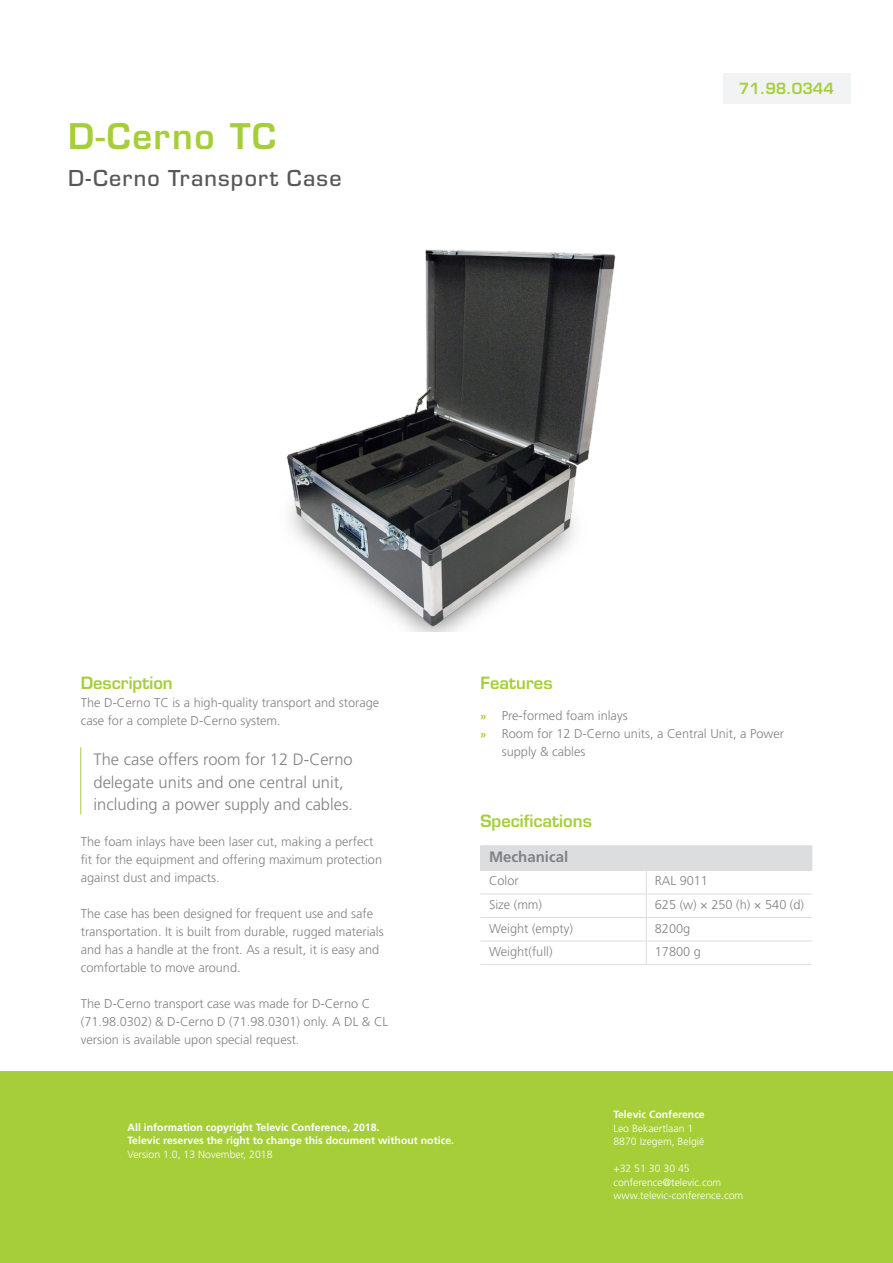
<style>
.page{position:relative;width:893px;height:1263px;background:#fff}
.page>*{position:absolute;margin:0;border:0;box-sizing:border-box;transform-origin:0 0}
.Titel_niveau_1{font:600 34.5px "Eurostile LT Std";letter-spacing:.05em;color:#a6ce39}
.Titel_niveau_2{font:500 24px "Eurostile";letter-spacing:.05em;color:#57585a}
.BROOD___regular{font:300 16.5px/22.5px "Frutiger LT Std";color:#808285}
.Titel_niveau_3{font:600 16.5px "Eurostile LT Std";color:#a6ce39}
.BROOD___regular-2{font:600 16.5px "Eurostile LT Std";color:#a6ce39}
.DATASHEET_-_number{font:600 15px "Eurostile LT Std";color:#a6ce39}
.Titel_-_cell{font:700 15px "Frutiger LT Std";color:#808285}
.BROOD___regular-3{font:300 12.75px/18px "Frutiger LT Std";color:#808285}
.Text_-_cell{font:300 12.75px "Frutiger LT Std";color:#808285}
.t1{font:700 10.5px/13.5px "Frutiger LT Std";color:#fff}
.t2{font:300 10.5px/13.5px "Frutiger LT Std";color:#fff}
.s1{font-weight:700;font-size:10.5px;color:#a6ce39}
</style>
<div class="page">
<div style="left:0;top:1071px;width:893px;height:192px;background:#a6ce39"></div>
<img style="left:286px;top:249px;width:330px;height:382px">
<hr style="left:80px;top:747px;width:1px;height:67px;background:#a6ce39">
<div style="left:480px;top:846px;width:332px;height:24px;background:#dcdddf"></div>
<hr style="left:480px;top:894px;width:166px;height:1px;background:#dcdddf">
<hr style="left:646px;top:894px;width:166px;height:1px;background:#dcdddf">
<hr style="left:480px;top:870px;width:166px;height:1px;background:#dcdddf">
<hr style="left:480px;top:917px;width:166px;height:1px;background:#dcdddf">
<hr style="left:480px;top:941px;width:166px;height:1px;background:#dcdddf">
<hr style="left:480px;top:964px;width:166px;height:1px;background:#dcdddf">
<hr style="left:646px;top:870px;width:166px;height:1px;background:#dcdddf">
<hr style="left:646px;top:917px;width:166px;height:1px;background:#dcdddf">
<hr style="left:646px;top:941px;width:166px;height:1px;background:#dcdddf">
<svg style="left:646px;top:871px;width:1px;height:93px"></svg>
<hr style="left:646px;top:964px;width:166px;height:1px;background:#dcdddf">
<hr style="left:480px;top:845px;width:166px;height:1px;background:#dcdddf">
<hr style="left:646px;top:845px;width:166px;height:1px;background:#dcdddf">
<div style="left:722px;top:73px;width:128px;height:30px;background:#f2f3f4"></div>
<p class="Titel_niveau_1" style="left:68px;top:115px;width:210px">D-Cerno TC</p>
<p class="Titel_niveau_2" style="left:68px;top:162px;width:275px">D-Cerno Transport Case</p>
<p class="DATASHEET_-_number" style="left:739px;top:79px;width:97px">71.98.0344</p>
<p class="DATASHEET_-_number" style="left:792px;top:79px;width:44px">2000</p>
<p class="Titel_niveau_3" style="left:81px;top:672px;width:94px">Description</p>
<p class="BROOD___regular-3" style="left:81px;top:693px;width:300px">The D-Cerno TC is a high-quality transport and storage case for a complete D-Cerno system.</p>
<p class="BROOD___regular" style="left:94px;top:748px;width:261px">The case offers room for 12 D-Cerno delegate units and one central unit, including a power supply and cables.</p>
<p class="BROOD___regular-3" style="left:81px;top:833px;width:303px">The foam inlays have been laser cut, making a perfect fit for the equipment and offering maximum protection against dust and impacts.</p>
<p class="BROOD___regular-3" style="left:81px;top:905px;width:304px">The case has been designed for frequent use and safe transportation. It is built from durable, rugged materials and has a handle at the front. As a result, it is easy and comfortable to move around.</p>
<p class="BROOD___regular-3" style="left:81px;top:995px;width:309px">The D-Cerno transport case was made for D-Cerno C (71.98.0302) &amp; D-Cerno D (71.98.0301) only. A DL &amp; CL version is available upon special request.</p>
<p class="t1" style="left:128px;top:1120px;width:328px">All information copyright Televic Conference, 2018.<br>Televic reserves the right to change this document without notice.</p>
<p class="t2" style="left:128px;top:1147px;width:146px">Version 1.0, 13 November, 2018</p>
<p class="BROOD___regular-2" style="left:480px;top:672px;width:74px">Features</p>
<p class="BROOD___regular-3" style="left:480px;top:707px;width:149px"><span class="s1">»</span> Pre-formed foam inlays</p>
<p class="BROOD___regular-3" style="left:502px;top:725px;width:284px;text-indent:-21px"><span class="s1">»</span> Room for 12 D-Cerno units, a Central Unit, a Power supply &amp; cables</p>
<p class="Titel_niveau_3" style="left:480px;top:810px;width:113px">Specifications</p>
<p class="Titel_-_cell" style="left:489px;top:848px;width:81px">Mechanical</p>
<p class="Text_-_cell" style="left:489px;top:874px;width:31px">Color</p>
<p class="Text_-_cell" style="left:655px;top:874px;width:55px">RAL 9011</p>
<p class="Text_-_cell" style="left:489px;top:897px;width:55px">Size (mm)</p>
<p class="Text_-_cell" style="left:655px;top:897px;width:151px">625 (w) × 250 (h) × 540 (d)</p>
<p class="Text_-_cell" style="left:489px;top:921px;width:86px">Weight (empty)</p>
<p class="Text_-_cell" style="left:655px;top:921px;width:37px">8200g</p>
<p class="Text_-_cell" style="left:489px;top:944px;width:65px">Weight(full)</p>
<p class="Text_-_cell" style="left:655px;top:944px;width:48px">17800 g</p>
<p class="t1" style="left:613px;top:1108px;width:93px">Televic Conference</p>
<p class="t2" style="left:613px;top:1121px;width:93px">Leo Bekaertlaan 1<br>8870 Izegem, België</p>
<p class="t2" style="left:613px;top:1162px;width:131px">+32 51 30 30 45 conference@televic.com www.televic-conference.com</p>
</div>
